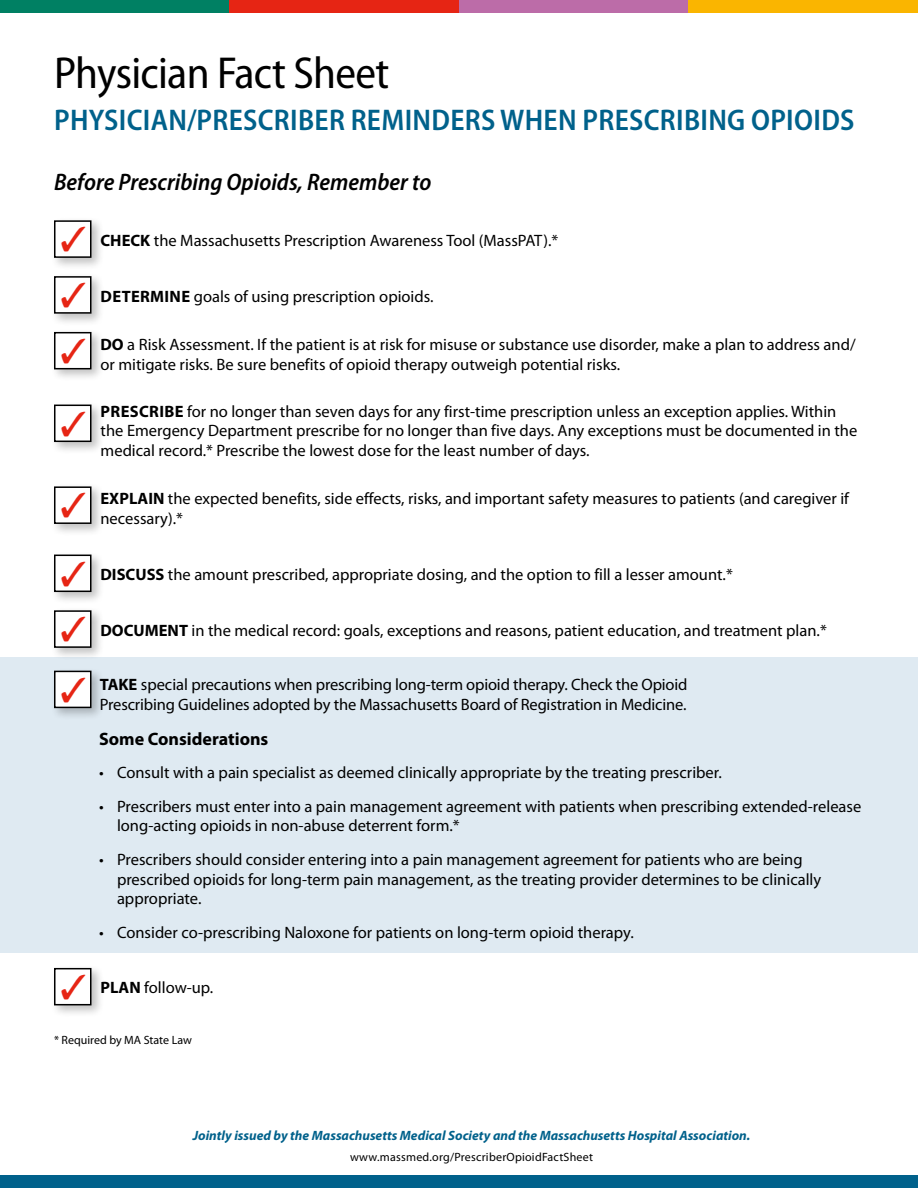
<style>
.page{position:relative;width:918px;height:1188px;background:#fff}
.page>*{position:absolute;margin:0;border:0;box-sizing:border-box;transform-origin:0 0}
.t1{font:semi-condensed 45px "Myriad Pro";letter-spacing:-.015em;color:#000}
.t2{font:600 semi-condensed 30px "Myriad Pro";letter-spacing:.01em;color:#00618b}
.t3{font:italic 600 semi-condensed 24px "Myriad Pro";color:#000}
.t4{font:700 18px "Myriad Pro";color:#000}
.t5{font:16.5px/19.8px "Myriad Pro";color:#000}
.t6{font:italic 700 13.5px "Myriad Pro";color:#00618b}
.t7{font:12px "Myriad Pro";letter-spacing:.02em;color:#000}
.t8{font:12px "Myriad Pro";color:#000}
.s1{color:#e62514}
.s2{font-weight:700}
</style>
<div class="page">
<div style="left:0;top:657px;width:918px;height:295px;background:#dfeaf2"></div>
<div style="left:50px;top:217px;width:54px;height:54px;background:#000;opacity:.25"></div>
<div style="left:55px;top:221px;width:36px;height:36px;background:#fff"></div>
<div style="left:54px;top:220px;width:38px;height:38px;border:2px solid #000"></div>
<div style="left:50px;top:272px;width:54px;height:54px;background:#000;opacity:.25"></div>
<div style="left:55px;top:277px;width:36px;height:36px;background:#fff"></div>
<div style="left:54px;top:276px;width:38px;height:38px;border:2px solid #000"></div>
<div style="left:50px;top:328px;width:54px;height:54px;background:#000;opacity:.25"></div>
<div style="left:55px;top:333px;width:36px;height:36px;background:#fff"></div>
<div style="left:54px;top:332px;width:38px;height:37px;border:2px solid #000"></div>
<div style="left:50px;top:401px;width:54px;height:54px;background:#000;opacity:.25"></div>
<div style="left:55px;top:405px;width:36px;height:36px;background:#fff"></div>
<div style="left:54px;top:405px;width:38px;height:37px;border:2px solid #000"></div>
<div style="left:50px;top:483px;width:54px;height:54px;background:#000;opacity:.25"></div>
<div style="left:55px;top:487px;width:36px;height:36px;background:#fff"></div>
<div style="left:54px;top:486px;width:38px;height:38px;border:2px solid #000"></div>
<div style="left:50px;top:551px;width:54px;height:54px;background:#000;opacity:.25"></div>
<div style="left:55px;top:555px;width:36px;height:36px;background:#fff"></div>
<div style="left:54px;top:555px;width:38px;height:37px;border:2px solid #000"></div>
<div style="left:50px;top:607px;width:54px;height:54px;background:#000;opacity:.25"></div>
<div style="left:55px;top:611px;width:36px;height:36px;background:#fff"></div>
<div style="left:54px;top:610px;width:38px;height:38px;border:2px solid #000"></div>
<div style="left:50px;top:667px;width:54px;height:54px;background:#000;opacity:.25"></div>
<div style="left:55px;top:671px;width:36px;height:36px;background:#fff"></div>
<div style="left:54px;top:671px;width:38px;height:37px;border:2px solid #000"></div>
<div style="left:50px;top:964px;width:54px;height:54px;background:#000;opacity:.25"></div>
<div style="left:55px;top:969px;width:36px;height:36px;background:#fff"></div>
<div style="left:54px;top:968px;width:38px;height:37px;border:2px solid #000"></div>
<div style="left:0;top:0;width:230px;height:13px;background:#008063"></div>
<div style="left:230px;top:0;width:229px;height:13px;background:#e62514"></div>
<div style="left:459px;top:0;width:230px;height:13px;background:#bc6ca8"></div>
<div style="left:689px;top:0;width:229px;height:13px;background:#fab500"></div>
<div style="left:0;top:1175px;width:918px;height:13px;background:#00618b"></div>
<h1 class="t1" style="left:54px;top:48px;width:337px">Physician Fact Sheet</h1>
<h2 class="t2" style="left:54px;top:103px;width:802px">PHYSICIAN/PRESCRIBER REMINDERS WHEN PRESCRIBING OPIOIDS</h2>
<h3 class="t3" style="left:54px;top:169px;width:379px">Before Prescribing Opioids, Remember to</h3>
<p class="t5" style="left:60px;top:231px;width:499px"><span class="s1">✓</span> <span class="s2">CHECK</span> the Massachusetts Prescription Awareness Tool (MassPAT).*</p>
<p class="t5" style="left:60px;top:287px;width:375px"><span class="s1">✓</span> <span class="s2">DETERMINE</span> goals of using prescription opioids.</p>
<p class="t5" style="left:100px;top:335px;width:757px;text-indent:-40px"><span class="s1">✓</span> <span class="s2">DO</span> a Risk Assessment. If the patient is at risk for misuse or substance use disorder, make a plan to address and/ or mitigate risks. Be sure benefits of opioid therapy outweigh potential risks.</p>
<p class="t5" style="left:101px;top:401px;width:758px"><span class="s2">PRESCRIBE</span> for no longer than seven days for any first-time prescription unless an exception applies. Within the Emergency Department prescribe for no longer than five days. Any exceptions must be documented in the medical record.* Prescribe the lowest dose for the least number of days.</p>
<p class="t5" style="left:100px;top:489px;width:750px;text-indent:-40px"><span class="s1">✓</span> <span class="s2">EXPLAIN</span> the expected benefits, side effects, risks, and important safety measures to patients (and caregiver if necessary).*</p>
<p class="t5" style="left:60px;top:565px;width:674px"><span class="s1">✓</span> <span class="s2">DISCUSS</span> the amount prescribed, appropriate dosing, and the option to fill a lesser amount.*</p>
<p class="t5" style="left:60px;top:621px;width:768px"><span class="s1">✓</span> <span class="s2">DOCUMENT</span> in the medical record: goals, exceptions and reasons, patient education, and treatment plan.*</p>
<p class="t5" style="left:60px;top:675px;width:629px;text-align:right"><span class="s1">✓</span> <span class="s2">TAKE</span> special precautions when prescribing long-term opioid therapy. Check the Opioid<br>Prescribing Guidelines adopted by the Massachusetts Board of Registration in Medicine.</p>
<p class="t4" style="left:99px;top:729px;width:171px">Some Considerations</p>
<p class="t5" style="left:99px;top:763px;width:624px">• Consult with a pain specialist as deemed clinically appropriate by the treating prescriber.</p>
<p class="t5" style="left:117px;top:797px;width:746px;text-indent:-18px">• Prescribers must enter into a pain management agreement with patients when prescribing extended-release long-acting opioids in non-abuse deterrent form.*</p>
<p class="t5" style="left:117px;top:850px;width:706px;text-indent:-18px">• Prescribers should consider entering into a pain management agreement for patients who are being prescribed opioids for long-term pain management, as the treating provider determines to be clinically appropriate.</p>
<p class="t5" style="left:99px;top:923px;width:536px">• Consider co-prescribing Naloxone for patients on long-term opioid therapy.</p>
<p class="t5" style="left:60px;top:978px;width:154px"><span class="s1">✓</span> <span class="s2">PLAN</span> follow-up.</p>
<p class="t8" style="left:54px;top:1034px;width:139px">* Required by MA State Law</p>
<p class="t6" style="left:193px;top:1128px;width:559px">Jointly issued by the Massachusetts Medical Society and the Massachusetts Hospital Association.</p>
<p class="t7" style="left:350px;top:1150px;width:244px">www.massmed.org/PrescriberOpioidFactSheet</p>
</div>
